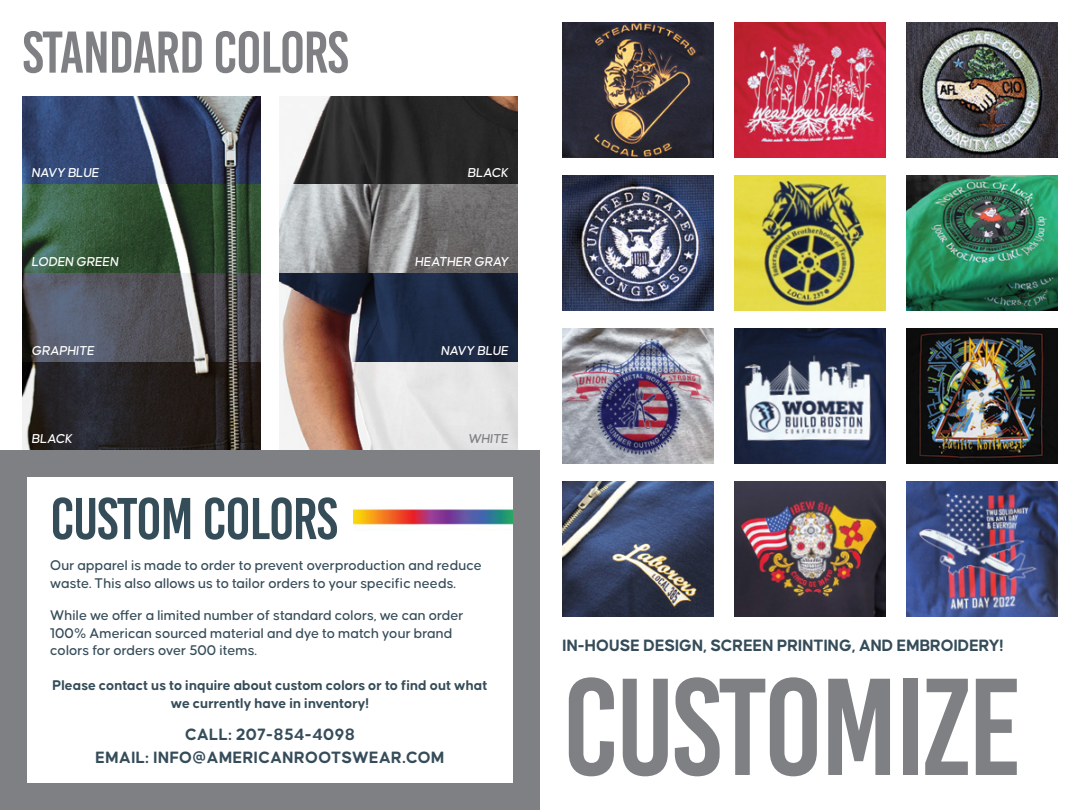
<style>
.page{position:relative;width:1080px;height:810px;background:#fff}
.page>*{position:absolute;margin:0;border:0;box-sizing:border-box;transform-origin:0 0}
.t1{font:137.5px "Bebas Kai";letter-spacing:-.02em;color:#7e8083}
.t2{font:58.75px "Bebas Kai";letter-spacing:-.02em;color:#7e8083}
.t3{font:58.75px "Bebas Kai";letter-spacing:-.02em;color:#354c59}
.t4{font:700 17.5px/22.5px "Causten Round";letter-spacing:.025em;color:#354c59;text-align:center}
.t5{font:700 17.5px "Causten Round";color:#354c59}
.t6{font:500 15px/17.5px "Causten Round";color:#354c59}
.t7{font:700 15px/17.5px "Causten Round";color:#354c59;text-align:center}
.t8{font:italic 500 13.75px "Causten Round";color:#fff}
.t9{font:italic 500 13.75px "Causten Round";color:#7e8083}
</style>
<div class="page">
<img style="left:22px;top:96px;width:238px;height:355px">
<img style="left:280px;top:96px;width:238px;height:89px">
<img style="left:280px;top:185px;width:238px;height:266px">
<div style="left:0;top:784px;width:540px;height:26px;background:#7e8083"></div>
<div style="left:0;top:451px;width:27px;height:359px;background:#7e8083"></div>
<div style="left:22px;top:451px;width:518px;height:26px;background:#7e8083"></div>
<img style="left:354px;top:509px;width:159px;height:16px">
<div style="left:513px;top:451px;width:27px;height:359px;background:#7e8083"></div>
<img style="left:562px;top:22px;width:151px;height:136px">
<img style="left:735px;top:22px;width:150px;height:136px">
<img style="left:907px;top:22px;width:151px;height:136px">
<img style="left:562px;top:175px;width:151px;height:135px">
<img style="left:735px;top:175px;width:150px;height:135px">
<img style="left:907px;top:175px;width:151px;height:135px">
<img style="left:562px;top:328px;width:151px;height:135px">
<img style="left:735px;top:328px;width:150px;height:135px">
<img style="left:735px;top:482px;width:150px;height:134px">
<img style="left:562px;top:482px;width:151px;height:134px">
<img style="left:907px;top:328px;width:151px;height:135px">
<img style="left:907px;top:482px;width:151px;height:134px">
<h2 class="t2" style="left:22px;top:21px;width:328px">STANDARD COLORS</h2>
<p class="t8" style="left:32px;top:165px;width:69px">NAVY BLUE</p>
<p class="t8" style="left:32px;top:254px;width:88px">LODEN GREEN</p>
<p class="t8" style="left:32px;top:343px;width:64px">GRAPHITE</p>
<p class="t8" style="left:32px;top:431px;width:42px">BLACK</p>
<h2 class="t3" style="left:50px;top:487px;width:289px">CUSTOM COLORS</h2>
<p class="t8" style="left:468px;top:165px;width:42px">BLACK</p>
<p class="t8" style="left:415px;top:254px;width:95px">HEATHER GRAY</p>
<p class="t8" style="left:441px;top:343px;width:69px">NAVY BLUE</p>
<p class="t9" style="left:468px;top:431px;width:42px">WHITE</p>
<p class="t6" style="left:50px;top:556px;width:433px">Our apparel is made to order to prevent overproduction and reduce waste. This also allows us to tailor orders to your specific needs.</p>
<p class="t6" style="left:50px;top:606px;width:415px">While we offer a limited number of standard colors, we can order<br>100% American sourced material and dye to match your brand colors for orders over 500 items.</p>
<p class="t7" style="left:53px;top:676px;width:436px">Please contact us to inquire about custom colors or to find out what we currently have in inventory!</p>
<p class="t4" style="left:96px;top:723px;width:350px">CALL: 207-854-4098<br>EMAIL: INFO@AMERICANROOTSWEAR.COM</p>
<p class="t5" style="left:562px;top:636px;width:443px">IN-HOUSE DESIGN, SCREEN PRINTING, AND EMBROIDERY!</p>
<h1 class="t1" style="left:562px;top:654px;width:460px">CUSTOMIZE</h1>
</div>
